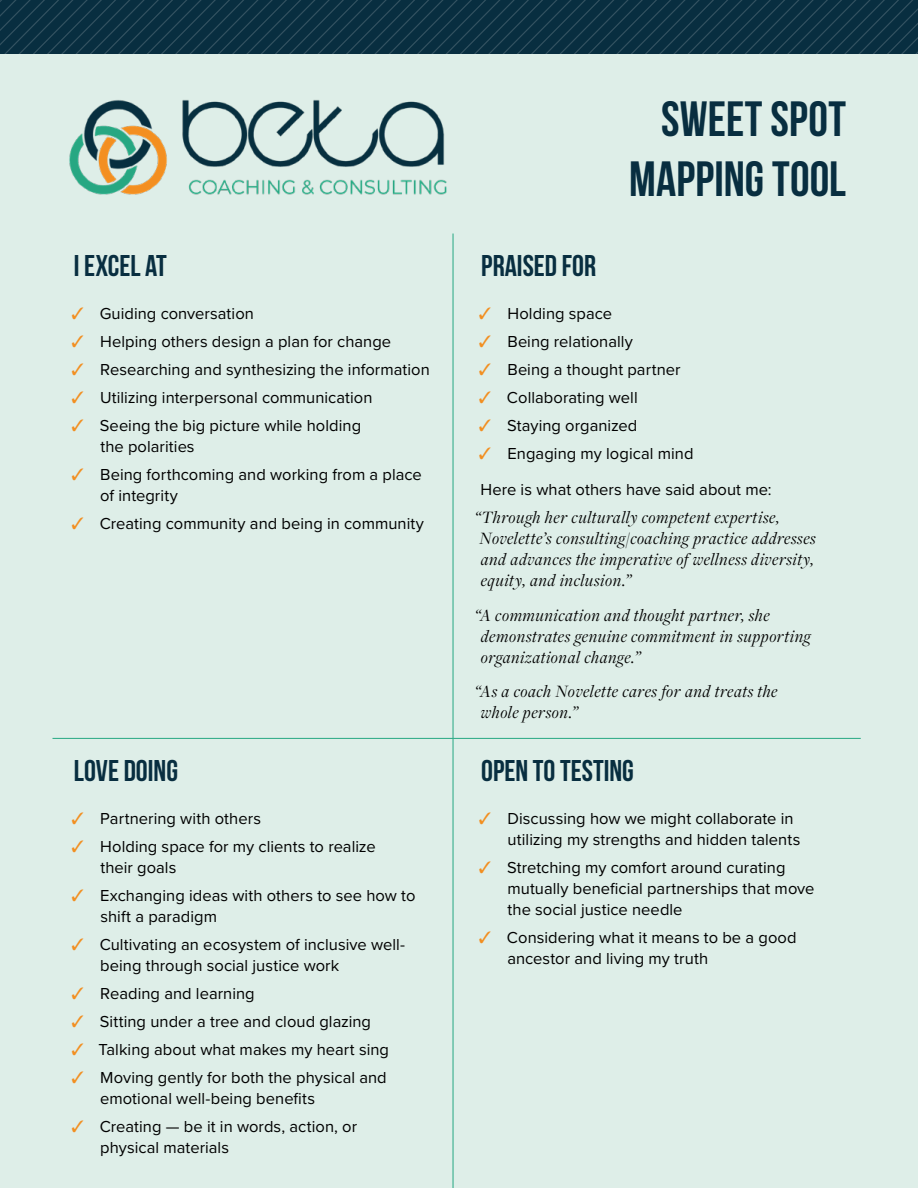
<style>
.page{position:relative;width:918px;height:1188px;background:#deeee8}
.page>*{position:absolute;margin:0;border:0;box-sizing:border-box;transform-origin:0 0}
.t1{font:700 49.5px "Bebas Neue";letter-spacing:.005em;color:#082e40}
.Testimonial{font:700 30px "Bebas Neue";color:#082e40}
.Company_Name{font:italic 18px/21px "Freight Disp Pro";letter-spacing:.03em;color:#000}
.t2{font:16.5px/21px "Proxima Nova";letter-spacing:.005em;color:#000}
.s1{color:#f28f21}
</style>
<div class="page">
<svg style="left:0;top:0;width:918px;height:54px;background:#0c3243"></svg>
<img style="left:69px;top:99px;width:378px;height:96px">
<hr style="left:453px;top:234px;width:1px;height:504px;background:#25a882">
<hr style="left:52px;top:738px;width:401px;height:1px;background:#25a882">
<hr style="left:453px;top:738px;width:408px;height:1px;background:#25a882">
<hr style="left:453px;top:739px;width:1px;height:449px;background:#25a882">
<p class="Testimonial" style="left:74px;top:249px;width:95px">I EXCEL AT</p>
<p class="t2" style="left:72px;top:302px;width:184px"><span class="s1">✓</span> Guiding conversation</p>
<p class="t2" style="left:72px;top:330px;width:321px"><span class="s1">✓</span> Helping others design a plan for change</p>
<p class="t2" style="left:72px;top:358px;width:360px"><span class="s1">✓</span> Researching and synthesizing the information</p>
<p class="t2" style="left:72px;top:386px;width:303px"><span class="s1">✓</span> Utilizing interpersonal communication</p>
<p class="t2" style="left:100px;top:414px;width:262px;text-indent:-29px"><span class="s1">✓</span> Seeing the big picture while holding the polarities</p>
<p class="t2" style="left:100px;top:463px;width:323px;text-indent:-29px"><span class="s1">✓</span> Being forthcoming and working from a place of integrity</p>
<p class="t2" style="left:72px;top:512px;width:354px"><span class="s1">✓</span> Creating community and being in community</p>
<p class="Testimonial" style="left:74px;top:754px;width:106px">LOVE DOING</p>
<p class="t2" style="left:72px;top:807px;width:191px"><span class="s1">✓</span> Partnering with others</p>
<p class="t2" style="left:100px;top:835px;width:277px;text-indent:-29px"><span class="s1">✓</span> Holding space for my clients to realize their goals</p>
<p class="t2" style="left:100px;top:884px;width:317px;text-indent:-29px"><span class="s1">✓</span> Exchanging ideas with others to see how to shift a paradigm</p>
<p class="t2" style="left:100px;top:933px;width:306px;text-indent:-29px"><span class="s1">✓</span> Cultivating an ecosystem of inclusive well&shy;being through social justice work</p>
<p class="t2" style="left:72px;top:982px;width:185px"><span class="s1">✓</span> Reading and learning</p>
<p class="t2" style="left:72px;top:1010px;width:301px"><span class="s1">✓</span> Sitting under a tree and cloud glazing</p>
<p class="t2" style="left:72px;top:1038px;width:319px"><span class="s1">✓</span> Talking about what makes my heart sing</p>
<p class="t2" style="left:100px;top:1066px;width:288px;text-indent:-29px"><span class="s1">✓</span> Moving gently for both the physical and emotional well-being benefits</p>
<p class="t2" style="left:100px;top:1115px;width:258px;text-indent:-29px"><span class="s1">✓</span> Creating — be it in words, action, or physical materials</p>
<h1 class="t1" style="left:661px;top:92px;width:186px">SWEET SPOT</h1>
<h1 class="t1" style="left:629px;top:152px;width:218px">MAPPING TOOL</h1>
<p class="Testimonial" style="left:481px;top:249px;width:116px">PRAISED FOR</p>
<p class="t2" style="left:479px;top:302px;width:135px"><span class="s1">✓</span> Holding space</p>
<p class="t2" style="left:479px;top:330px;width:156px"><span class="s1">✓</span> Being relationally</p>
<p class="t2" style="left:479px;top:358px;width:203px"><span class="s1">✓</span> Being a thought partner</p>
<p class="t2" style="left:479px;top:386px;width:160px"><span class="s1">✓</span> Collaborating well</p>
<p class="t2" style="left:479px;top:414px;width:160px"><span class="s1">✓</span> Staying organized</p>
<p class="t2" style="left:479px;top:442px;width:216px"><span class="s1">✓</span> Engaging my logical mind</p>
<p class="t2" style="left:481px;top:479px;width:293px">Here is what others have said about me:</p>
<p class="Company_Name" style="left:475px;top:506px;width:343px">“Through her culturally competent expertise, Novelette’s consulting/coaching practice addresses and advances the imperative of wellness diversity, equity, and inclusion.”</p>
<p class="Company_Name" style="left:481px;top:604px;width:332px;text-indent:-6px">“A communication and thought partner, she demonstrates genuine commitment in supporting organizational change.”</p>
<p class="Company_Name" style="left:481px;top:680px;width:298px;text-indent:-6px">“As a coach Novelette cares for and treats the whole person.”</p>
<p class="Testimonial" style="left:481px;top:754px;width:154px">OPEN TO TESTING</p>
<p class="t2" style="left:508px;top:807px;width:294px;text-indent:-29px"><span class="s1">✓</span> Discussing how we might collaborate in utilizing my strengths and hidden talents</p>
<p class="t2" style="left:508px;top:856px;width:308px;text-indent:-29px"><span class="s1">✓</span> Stretching my comfort around curating mutually beneficial partnerships that move the social justice needle</p>
<p class="t2" style="left:507px;top:926px;width:291px;text-indent:-29px"><span class="s1">✓</span> Considering what it means to be a good ancestor and living my truth</p>
</div>
